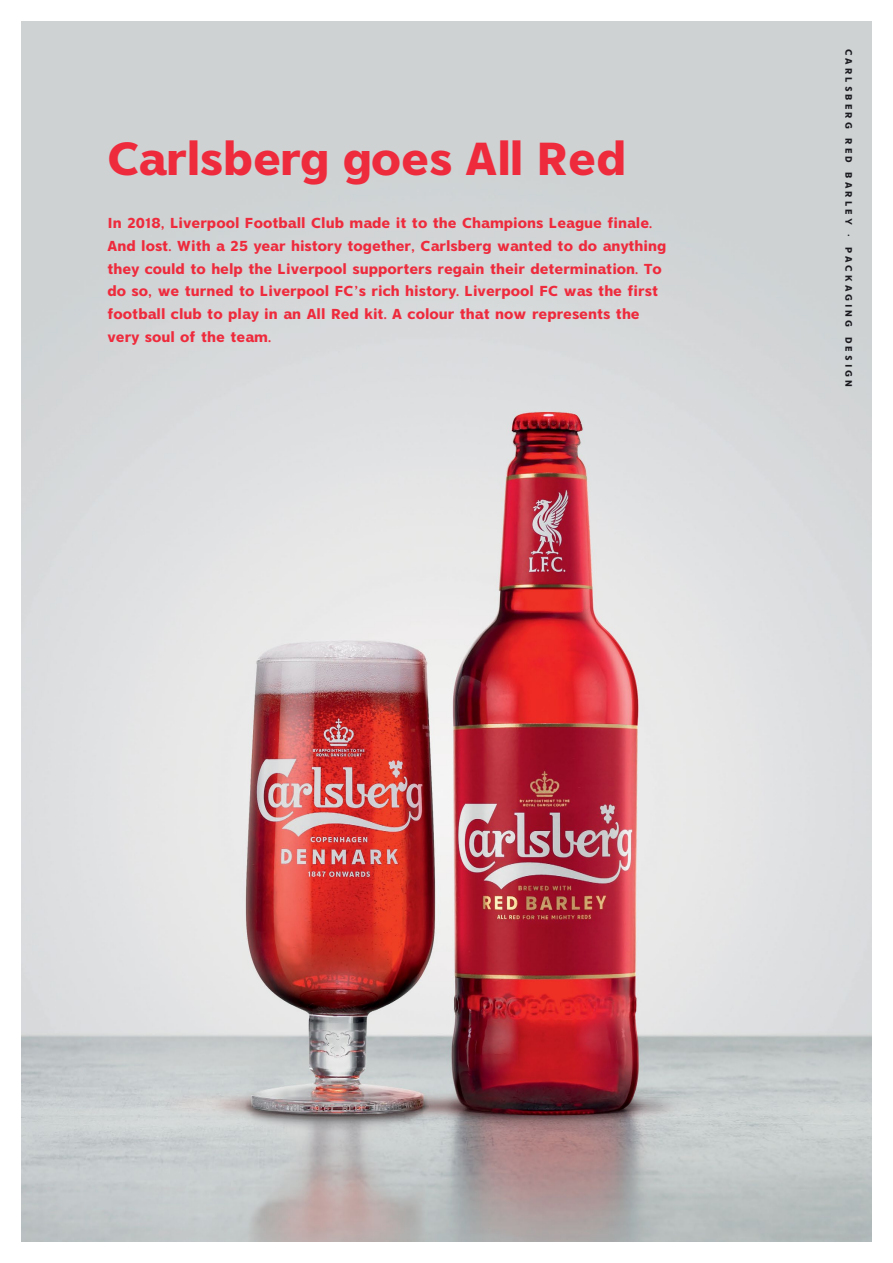
<style>
.page{position:relative;width:893px;height:1263px;background:#fff}
.page>*{position:absolute;margin:0;border:0;box-sizing:border-box;transform-origin:0 0}
.t1{font:46.2px "NYCARLSBERGDISPLAY";color:#ee2b3d}
.t2{font:14.4px/22.9px "NYCARLSBERGDISPLAY";color:#ee2b3d}
.t3{font:9.38px "NYCARLSBERGDISPLAY";letter-spacing:.32em;color:#1b1b1f}
.s1{font-family:"Helvetica";font-weight:700}
</style>
<div class="page">
<img style="left:21px;top:21px;width:851px;height:1221px">
<h1 class="t1" style="left:107px;top:129px;width:520px">Carlsberg goes All Red</h1>
<p class="t2" style="left:107px;top:211px;width:560px">In 2018, Liverpool Football Club made it to the Champions League finale.<br>And lost. With a 25 year history together, Carlsberg wanted to do anything they could to help the Liverpool supporters regain their determination. To do so, we turned to Liverpool FC’s rich history. Liverpool FC was the first football club to play in an All Red kit. A colour that now represents the very soul of the team.</p>
<p class="t3" style="left:855px;top:49px;width:340px;rotate:90deg">CARLSBERG RED BARLEY <span class="s1">·</span> PACKAGING DESIGN</p>
</div>
